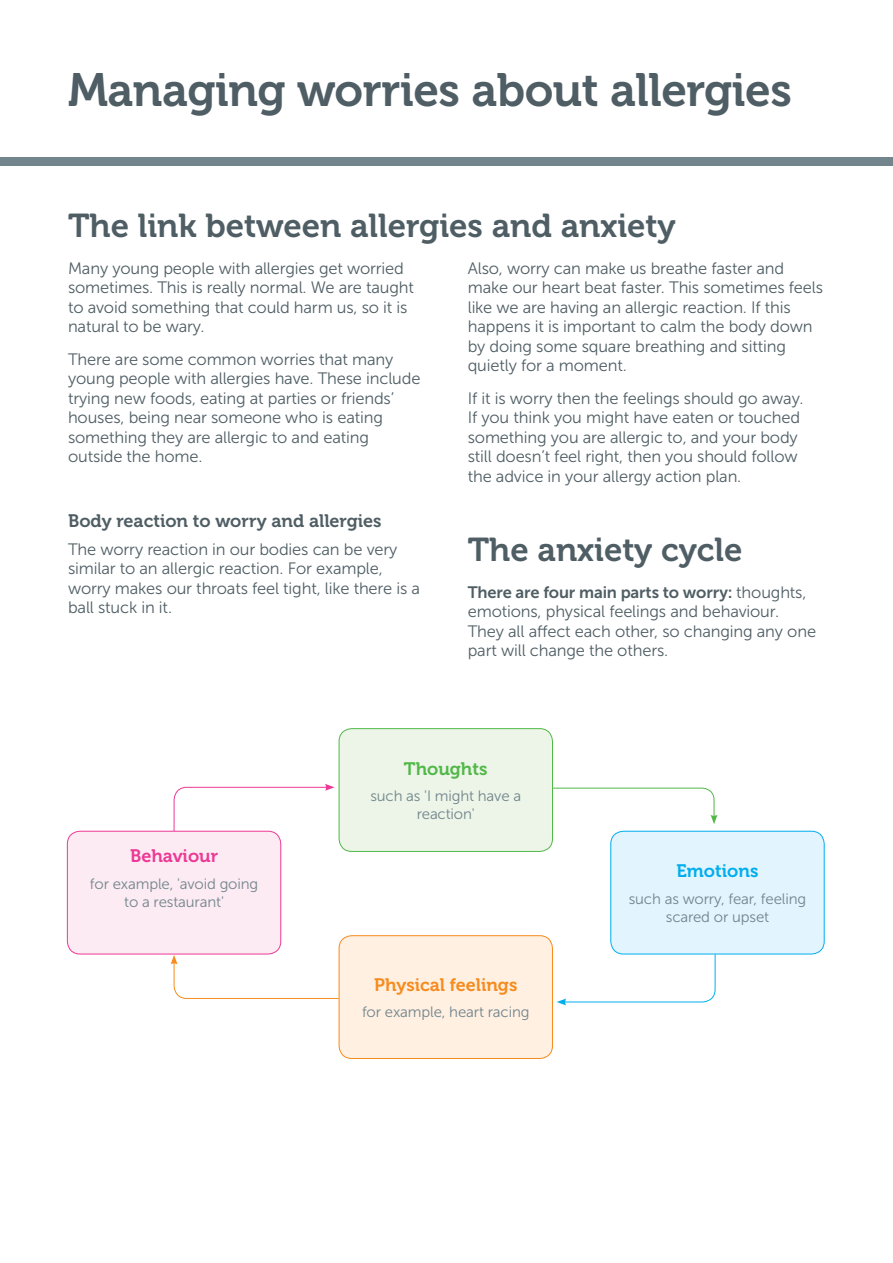
<style>
.page{position:relative;width:893px;height:1263px;background:#fff}
.page>*{position:absolute;margin:0;border:0;box-sizing:border-box;transform-origin:0 0}
.t1{font:46.5px "Museo 700";letter-spacing:-.01em;color:#4f5e64}
.t2{font:33px "Museo 700";color:#4f5e64}
.t3{font:18px "Museo 700";color:#4f5e64}
.t4{font:18px "Museo 700";color:#f68b1e}
.t5{font:18px "Museo 700";color:#ed3995}
.t6{font:18px "Museo 700";color:#00aeef}
.t7{font:18px "Museo 700";color:#51b848}
.t8{font:16.5px/19.5px "Museo Sans 300";letter-spacing:-.01em;color:#4f5e64}
.t9{font:16.5px "Museo Sans 700";letter-spacing:-.01em;color:#4f5e64}
.t10{font:15px/18px "Museo Sans 300";letter-spacing:-.01em;color:#72858c;text-align:center}
.s1{font-family:"Museo Sans 300"}
</style>
<div class="page">
<div style="left:0;top:157px;width:893px;height:9px;background:#72858c"></div>
<svg style="left:173px;top:784px;width:161px;height:48px"></svg>
<svg style="left:171px;top:955px;width:168px;height:44px"></svg>
<svg style="left:553px;top:787px;width:164px;height:37px"></svg>
<svg style="left:557px;top:954px;width:159px;height:51px"></svg>
<div style="left:67px;top:831px;width:214px;height:123px;background:#fdebf3;border-radius:13px"></div>
<div style="left:67px;top:831px;width:214px;height:123px;border:1px solid #ed3995;border-radius:13px"></div>
<div style="left:611px;top:831px;width:213px;height:123px;background:#e2f4fd;border-radius:13px"></div>
<div style="left:610px;top:831px;width:215px;height:123px;border:1px solid #00aeef;border-radius:13px"></div>
<div style="left:339px;top:729px;width:213px;height:122px;background:#ecf5e8;border-radius:13px"></div>
<div style="left:339px;top:728px;width:214px;height:124px;border:1px solid #51b848;border-radius:13px"></div>
<div style="left:339px;top:936px;width:213px;height:122px;background:#fff0e2;border-radius:13px"></div>
<div style="left:339px;top:935px;width:214px;height:124px;border:1px solid #f68b1e;border-radius:13px"></div>
<h1 class="t1" style="left:68px;top:65px;width:725px">Managing worries about allergies</h1>
<h2 class="t2" style="left:68px;top:208px;width:609px">The link between allergies and anxiety</h2>
<p class="t8" style="left:68px;top:259px;width:347px">Many young people with allergies get worried sometimes. This is really normal. We are taught to avoid something that could harm us, so it is natural to be wary.</p>
<p class="t8" style="left:68px;top:349px;width:354px">There are some common worries that many young people with allergies have. These include trying new foods, eating at parties or friends’ houses, being near someone who is eating something they are allergic to and eating outside the home.</p>
<p class="t8" style="left:468px;top:259px;width:357px">Also, worry can make us breathe faster and make our heart beat faster. This sometimes feels like we are having an allergic reaction. If this happens it is important to calm the body down by doing some square breathing and sitting quietly for a moment.</p>
<p class="t8" style="left:468px;top:388px;width:337px">If it is worry then the feelings should go away.<br>If you think you might have eaten or touched something you are allergic to, and your body still doesn’t feel right, then you should follow the advice in your allergy action plan.</p>
<p class="t3" style="left:68px;top:510px;width:315px">Body reaction to worry and allergies</p>
<p class="t8" style="left:68px;top:539px;width:354px">The worry reaction in our bodies can be very similar to an allergic reaction. For example, worry makes our throats feel tight, like there is a ball stuck in it.</p>
<h2 class="t2" style="left:468px;top:531px;width:276px">The anxiety cycle</h2>
<p class="t9" style="left:468px;top:583px;width:340px">There are four main parts to worry: <span class="s1">thoughts,</span></p>
<p class="t8" style="left:468px;top:602px;width:350px">emotions, physical feelings and behaviour.<br>They all affect each other, so changing any one part will change the others.</p>
<p class="t5" style="left:130px;top:846px;width:90px">Behaviour</p>
<p class="t10" style="left:90px;top:874px;width:170px">for example, 'avoid going to a restaurant'</p>
<p class="t7" style="left:404px;top:758px;width:85px">Thoughts</p>
<p class="t10" style="left:370px;top:787px;width:152px">such as 'I might have a reaction'</p>
<p class="t4" style="left:374px;top:974px;width:145px">Physical feelings</p>
<p class="t10" style="left:362px;top:1003px;width:169px">for example, heart racing</p>
<p class="t6" style="left:677px;top:861px;width:83px">Emotions</p>
<p class="t10" style="left:629px;top:889px;width:179px">such as worry, fear, feeling scared or upset</p>
</div>
